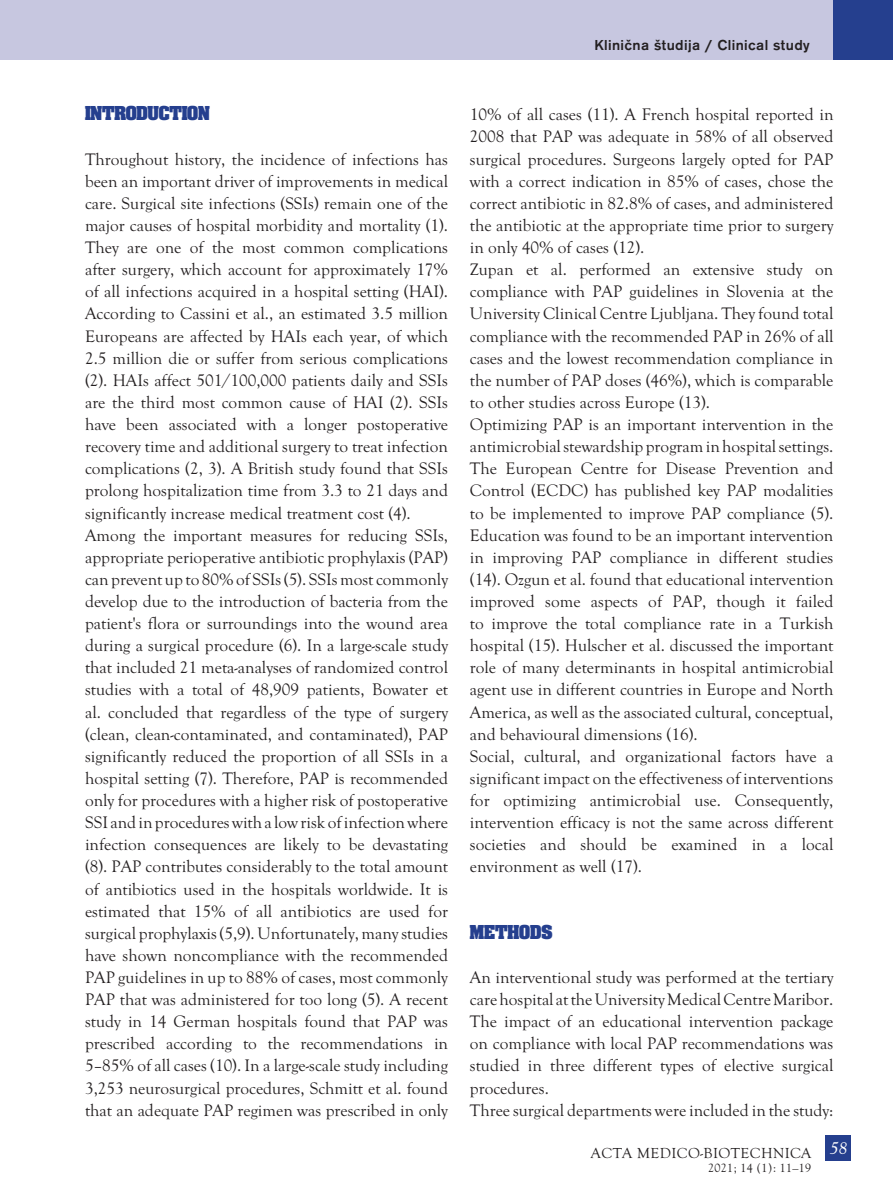
<style>
.page{position:relative;width:893px;height:1191px;background:#fff}
.page>*{position:absolute;margin:0;border:0;box-sizing:border-box;transform-origin:0 0}
.Mednaslov{font:700 21px "Aachen PCE";letter-spacing:-.01em;color:#253f8e}
.t1{font:italic 18px "Goudy Old Sty TCE";color:#fff}
.Navaden{font:17.25px/22px "Goudy Old Sty TCE";color:#231f20;text-align:justify}
.t2{font:500 15px "Accius TCE";letter-spacing:.025em;color:#231f20}
.t3{font:15px "Goudy Old Sty TCE";letter-spacing:.025em;color:#231f20}
.NOGA_letnik_LEVA{font:12px "MM Goudy";letter-spacing:.025em;color:#231f20}
</style>
<div class="page">
<div style="left:825px;top:1135px;width:26px;height:26px;background:#253f8e"></div>
<div style="left:0;top:0;width:833px;height:60px;background:#c7c7e0"></div>
<div style="left:833px;top:0;width:60px;height:60px;background:#253f8e"></div>
<p class="t2" style="left:594px;top:36px;width:217px">Klinična študija / Clinical study</p>
<p class="Mednaslov" style="left:85px;top:103px;width:126px">INTRODUCTION</p>
<p class="Navaden" style="left:85px;top:148px;width:365px">Throughout history, the incidence of infections has been an important driver of improvements in medical care. Surgical site infections (SSIs) remain one of the major causes of hospital morbidity and mortality (1).<br>They are one of the most common complications after surgery, which account for approximately 17% of all infections acquired in a hospital setting (HAI).<br>According to Cassini et al., an estimated 3.5 million Europeans are affected by HAIs each year, of which 2.5 million die or suffer from serious complications (2). HAIs affect 501/100,000 patients daily and SSIs are the third most common cause of HAI (2). SSIs have been associated with a longer postoperative recovery time and additional surgery to treat infection complications (2, 3). A British study found that SSIs prolong hospitalization time from 3.3 to 21 days and significantly increase medical treatment cost (4).</p>
<p class="Navaden" style="left:85px;top:524px;width:365px">Among the important measures for reducing SSIs, appropriate perioperative antibiotic prophylaxis (PAP) can prevent up to 80% of SSIs (5). SSIs most commonly develop due to the introduction of bacteria from the patient's flora or surroundings into the wound area during a surgical procedure (6). In a large-scale study that included 21 meta-analyses of randomized control studies with a total of 48,909 patients, Bowater et al. concluded that regardless of the type of surgery (clean, clean-contaminated, and contaminated), PAP significantly reduced the proportion of all SSIs in a hospital setting (7). Therefore, PAP is recommended only for procedures with a higher risk of postoperative SSI and in procedures with a low risk of infection where infection consequences are likely to be devastating (8). PAP contributes considerably to the total amount of antibiotics used in the hospitals worldwide. It is estimated that 15% of all antibiotics are used for surgical prophylaxis (5,9). Unfortunately, many studies have shown noncompliance with the recommended PAP guidelines in up to 88% of cases, most commonly PAP that was administered for too long (5). A recent study in 14 German hospitals found that PAP was prescribed according to the recommendations in 5–85% of all cases (10). In a large-scale study including 3,253 neurosurgical procedures, Schmitt et al. found that an adequate PAP regimen was prescribed in only</p>
<p class="Navaden" style="left:470px;top:104px;width:365px">10% of all cases (11). A French hospital reported in 2008 that PAP was adequate in 58% of all observed surgical procedures. Surgeons largely opted for PAP with a correct indication in 85% of cases, chose the correct antibiotic in 82.8% of cases, and administered the antibiotic at the appropriate time prior to surgery in only 40% of cases (12).</p>
<p class="Navaden" style="left:470px;top:259px;width:365px">Zupan et al. performed an extensive study on compliance with PAP guidelines in Slovenia at the University Clinical Centre Ljubljana. They found total compliance with the recommended PAP in 26% of all cases and the lowest recommendation compliance in the number of PAP doses (46%), which is comparable to other studies across Europe (13).</p>
<p class="Navaden" style="left:470px;top:413px;width:365px">Optimizing PAP is an important intervention in the antimicrobial stewardship program in hospital settings.<br>The European Centre for Disease Prevention and Control (ECDC) has published key PAP modalities to be implemented to improve PAP compliance (5).<br>Education was found to be an important intervention in improving PAP compliance in different studies (14). Ozgun et al. found that educational intervention improved some aspects of PAP, though it failed to improve the total compliance rate in a Turkish hospital (15). Hulscher et al. discussed the important role of many determinants in hospital antimicrobial agent use in different countries in Europe and North America, as well as the associated cultural, conceptual, and behavioural dimensions (16).</p>
<p class="Navaden" style="left:470px;top:745px;width:365px">Social, cultural, and organizational factors have a significant impact on the effectiveness of interventions for optimizing antimicrobial use. Consequently, intervention efficacy is not the same across different societies and should be examined in a local environment as well (17).</p>
<p class="Mednaslov" style="left:470px;top:921px;width:84px">METHODS</p>
<p class="Navaden" style="left:470px;top:966px;width:365px">An interventional study was performed at the tertiary care hospital at the University Medical Centre Maribor.<br>The impact of an educational intervention package on compliance with local PAP recommendations was studied in three different types of elective surgical procedures.</p>
<p class="Navaden" style="left:470px;top:1099px;width:365px">Three surgical departments were included in the study:</p>
<p class="t3" style="left:591px;top:1144px;width:222px">ACTA MEDICO-BIOTECHNICA</p>
<p class="NOGA_letnik_LEVA" style="left:708px;top:1160px;width:105px">2021; 14 (1): 11–19</p>
<p class="t1" style="left:829px;top:1138px;width:19px">58</p>
</div>
